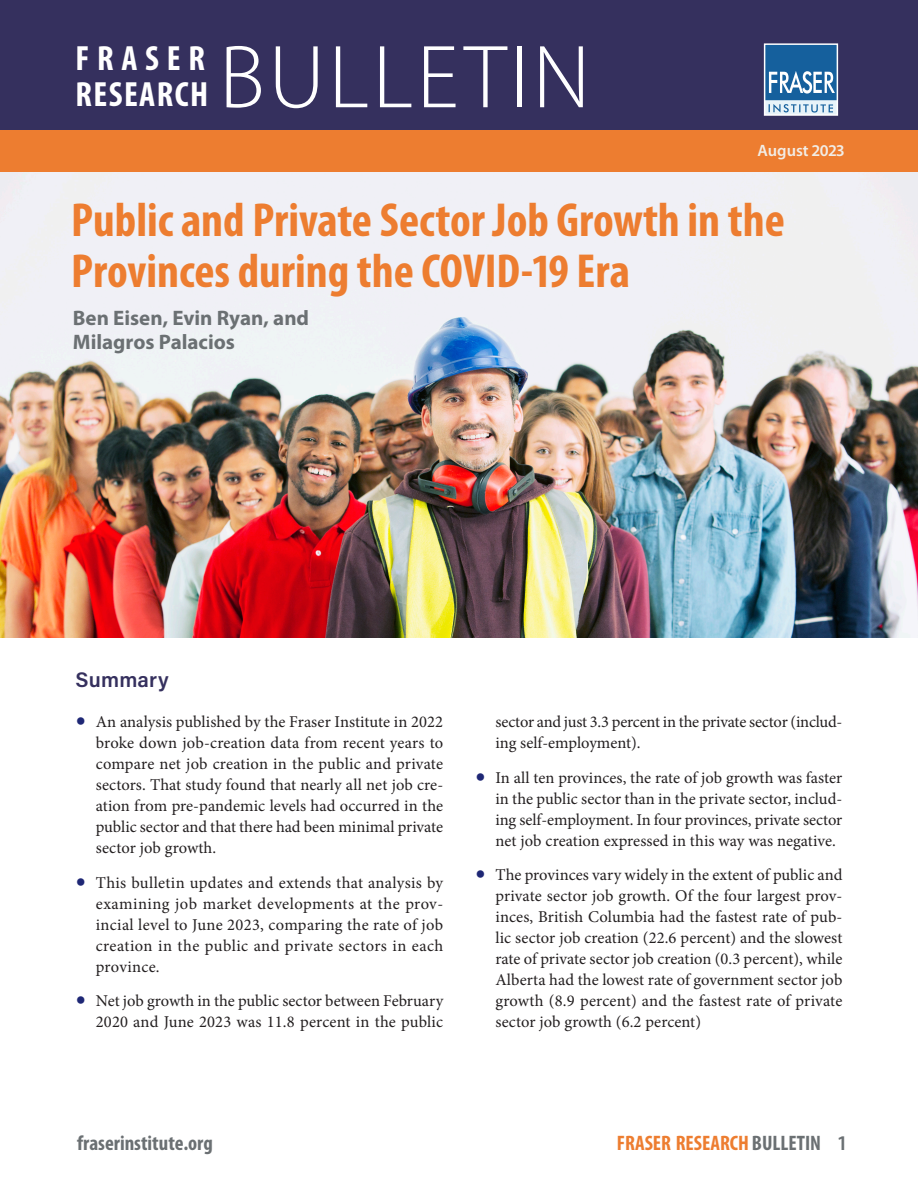
<style>
.page{position:relative;width:918px;height:1188px;background:#fff}
.page>*{position:absolute;margin:0;border:0;box-sizing:border-box;transform-origin:0 0}
.t1{font:300 90.3px "Myriad Pro";letter-spacing:.04em;color:#fff}
.Head_1{font:700 condensed 48px/51px "Myriad Pro";color:#ed7d30}
.t2{font:700 condensed 35.1px/36px "Myriad Pro";letter-spacing:.04em;color:#fff}
.t3{font:700 21px/24px "Myriad Pro";color:#6b7073}
.t4{font:700 condensed 21px "Myriad Pro";color:#ed7d30}
.t5{font:700 condensed 21px "Myriad Pro";color:#6b7073}
.Head_2{font:600 21px "Acumin Pro";letter-spacing:.01em;color:#35305e}
.t6{font:16.5px/21px "Minion Pro";letter-spacing:.005em;color:#231f20;text-align:justify}
.t7{font:600 16.5px "Myriad Pro";color:#f2ede6}
.s1{font-weight:700;font-size:27px;color:#1e2775}
.s2{color:#6b7073}
.s3{font-weight:600;font-stretch:normal;color:#6b7073}
</style>
<div class="page">
<img style="left:0;top:172px;width:918px;height:465px">
<div style="left:0;top:0;width:918px;height:130px;background:#35305e"></div>
<div style="left:0;top:130px;width:918px;height:42px;background:#ed7d30"></div>
<svg style="left:767px;top:46px;width:68px;height:67px;background:#568db8"></svg>
<div style="left:764px;top:43px;width:74px;height:73px;border:2px solid #fff"></div>
<p class="t2" style="left:76px;top:41px;width:134px">FRASER<br>RESEARCH</p>
<p class="t1" style="left:219px;top:28px;width:373px">BULLETIN</p>
<p class="t7" style="left:758px;top:140px;width:88px">August 2023</p>
<p class="Head_1" style="left:71px;top:196px;width:715px">Public and Private Sector Job Growth in the<br>Provinces during the COVID-19 Era</p>
<p class="t3" style="left:73px;top:306px;width:238px">Ben Eisen, Evin Ryan, and<br>Milagros Palacios</p>
<p class="Head_2" style="left:76px;top:665px;width:95px">Summary</p>
<p class="t6" style="left:96px;top:712px;width:349px;text-indent:-20px"><span class="s1">•</span> An analysis published by the Fraser Institute in 2022 broke down job-creation data from recent years to compare net job creation in the public and private sectors. That study found that nearly all net job cre&shy;ation from pre-pandemic levels had occurred in the public sector and that there had been minimal private sector job growth.</p>
<p class="t6" style="left:96px;top:872px;width:349px;text-indent:-20px"><span class="s1">•</span> This bulletin updates and extends that analysis by examining job market developments at the prov&shy;incial level to June 2023, comparing the rate of job creation in the public and private sectors in each province.</p>
<p class="t6" style="left:76px;top:991px;width:369px;text-align:right"><span class="s1">•</span> Net job growth in the public sector between February<br>2020 and June 2023 was 11.8 percent in the public</p>
<p class="t6" style="left:495px;top:712px;width:348px">sector and just 3.3 percent in the private sector (includ&shy;ing self-employment).</p>
<p class="t6" style="left:495px;top:767px;width:348px;text-indent:-20px"><span class="s1">•</span> In all ten provinces, the rate of job growth was faster in the public sector than in the private sector, includ&shy;ing self-employment. In four provinces, private sector net job creation expressed in this way was negative.</p>
<p class="t6" style="left:495px;top:865px;width:349px;text-indent:-20px"><span class="s1">•</span> The provinces vary widely in the extent of public and private sector job growth. Of the four largest prov&shy;inces, British Columbia had the fastest rate of pub&shy;lic sector job creation (22.6 percent) and the slowest rate of private sector job creation (0.3 percent), while Alberta had the lowest rate of government sector job growth (8.9 percent) and the fastest rate of private sector job growth (6.2 percent)</p>
<p class="t5" style="left:77px;top:1131px;width:137px">fraserinstitute.org</p>
<p class="t4" style="left:617px;top:1131px;width:231px">FRASER RESEARCH <span class="s2">BULLETIN</span> <span class="s3">1</span></p>
</div>
